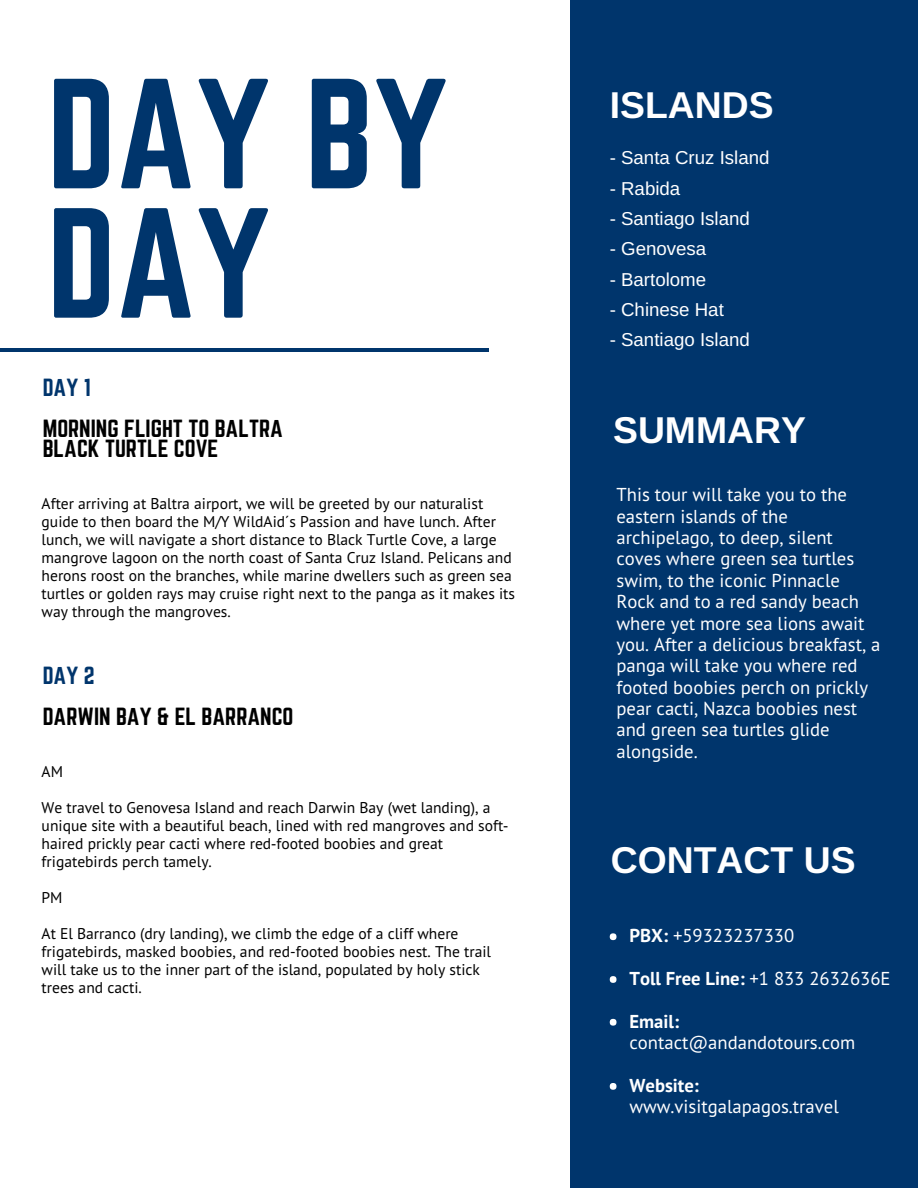
<style>
.page{position:relative;width:918px;height:1188px;background:#fff}
.page>*{position:absolute;margin:0;border:0;box-sizing:border-box;transform-origin:0 0}
.t1{font:136.95px/129.3px "Norwester";color:#00356c}
.t2{font:700 37.35px "Arimo";color:#fff}
.t3{font:21.75px/20.2px "Norwester";color:#000}
.t4{font:21.75px "Norwester";color:#00356c}
.t5{font:18.75px/21.3px "PT Sans";color:#fff}
.t6{font:18.75px "Arimo";color:#fff}
.t7{font:700 18.75px "PT Sans";color:#fff}
.t8{font:15.6px/18px "PT Sans";color:#000}
.s1{font-family:"Liberation Sans"}
.s2{font-weight:700}
.s3{font-weight:400}
</style>
<div class="page">
<div style="left:570px;top:0;width:348px;height:1188px;background:#00356c"></div>
<hr style="left:0;top:349px;width:489px;height:3px;background:#00356c">
<div style="left:610px;top:933px;width:6px;height:7px;background:#fff;border-radius:50%"></div>
<div style="left:610px;top:976px;width:6px;height:7px;background:#fff;border-radius:50%"></div>
<div style="left:610px;top:1019px;width:6px;height:7px;background:#fff;border-radius:50%"></div>
<div style="left:610px;top:1083px;width:6px;height:7px;background:#fff;border-radius:50%"></div>
<h1 class="t1" style="left:47px;top:76px;width:402px">DAY BY<br>DAY</h1>
<h2 class="t2" style="left:610px;top:84px;width:165px">ISLANDS</h2>
<p class="t6" style="left:610px;top:147px;width:161px">- Santa Cruz Island</p>
<p class="t6" style="left:610px;top:178px;width:72px">- Rabida</p>
<p class="t6" style="left:610px;top:208px;width:142px">- Santiago Island</p>
<p class="t6" style="left:610px;top:238px;width:98px">- Genovesa</p>
<p class="t6" style="left:610px;top:269px;width:98px">- Bartolome</p>
<p class="t6" style="left:610px;top:299px;width:116px">- Chinese Hat</p>
<p class="t6" style="left:610px;top:329px;width:142px">- Santiago Island</p>
<h3 class="t4" style="left:43px;top:377px;width:50px">DAY 1</h3>
<h3 class="t3" style="left:43px;top:419px;width:242px">MORNING FLIGHT TO BALTRA<br>BLACK TURTLE COVE</h3>
<h2 class="t2" style="left:613px;top:409px;width:194px">SUMMARY</h2>
<p class="t5" style="left:616px;top:484px;width:266px">This tour will take you to the eastern islands of the archipelago, to deep, silent coves where green sea turtles swim, to the iconic Pinnacle<br>Rock and to a red sandy beach where yet more sea lions await you. After a delicious breakfast, a panga will take you where red footed boobies perch on prickly pear cacti, Nazca boobies nest and green sea turtles glide alongside.</p>
<p class="t8" style="left:42px;top:494px;width:475px">After arriving at Baltra airport, we will be greeted by our naturalist guide to then board the M/Y WildAid´s Passion and have lunch. After lunch, we will navigate a short distance to Black Turtle Cove, a large mangrove lagoon on the north coast of Santa Cruz Island. Pelicans and herons roost on the branches, while marine dwellers such as green sea turtles or golden rays may cruise right next to the panga as it makes its way through the mangroves.</p>
<h3 class="t4" style="left:43px;top:665px;width:53px">DAY 2</h3>
<h3 class="t3" style="left:43px;top:707px;width:252px">DARWIN BAY &amp; EL BARRANCO</h3>
<p class="t8" style="left:42px;top:762px;width:23px">AM</p>
<p class="t8" style="left:42px;top:798px;width:468px">We travel to Genovesa Island and reach Darwin Bay (wet landing), a unique site with a beautiful beach, lined with red mangroves and soft<span class="s1">‐ </span>haired prickly pear cacti where red<span class="s1">‐</span>footed boobies and great frigatebirds perch tamely.</p>
<p class="t8" style="left:42px;top:888px;width:22px">PM</p>
<p class="t8" style="left:42px;top:924px;width:451px">At El Barranco (dry landing), we climb the edge of a cliff where frigatebirds, masked boobies, and red-footed boobies nest. The trail will take us to the inner part of the island, populated by holy stick trees and cacti.</p>
<h2 class="t2" style="left:611px;top:839px;width:246px">CONTACT US</h2>
<p class="t5" style="left:630px;top:925px;width:166px"><span class="s2">PBX:</span> +59323237330</p>
<p class="t7" style="left:630px;top:966px;width:263px">Toll Free Line: <span class="s3">+1 833 2632636E</span></p>
<p class="t7" style="left:630px;top:1009px;width:51px">Email:</p>
<p class="t5" style="left:630px;top:1032px;width:227px">contact@andandotours.com</p>
<p class="t7" style="left:630px;top:1073px;width:71px">Website:</p>
<p class="t5" style="left:630px;top:1096px;width:211px">www.visitgalapagos.travel</p>
</div>
